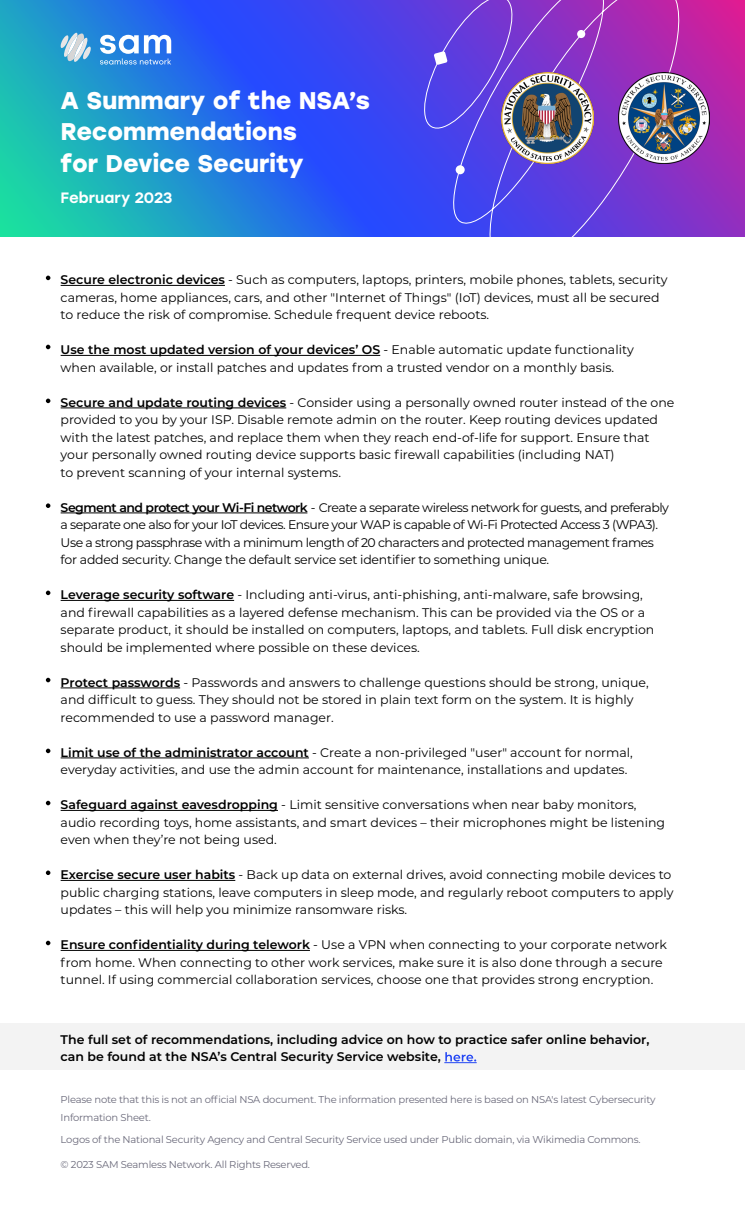
<style>
.page{position:relative;width:745px;height:1226px;background:#fff}
.page>*{position:absolute;margin:0;border:0;box-sizing:border-box;transform-origin:0 0}
.t1{font:700 24.12px/31.6px "Stolzl";color:#fff}
.t2{font:500 15px "Stolzl";color:#fff}
.t3{font:12.5px/17.5px "Montserrat";color:#000}
.t4{font:12.5px/17.5px "Montserrat";letter-spacing:-.04em;color:#000}
.t5{font:600 12.5px/17.5px "Montserrat";color:#000}
.t6{font:10px/17.5px "Montserrat";letter-spacing:-.02em;color:#6a697a}
.s1{font-weight:600}
.s2{color:#fff}
</style>
<div class="page">
<svg style="left:0;top:0;width:744px;height:236px;background:#346fd9"></svg>
<svg style="left:417px;top:0;width:275px;height:237px;background:#6d3cd6"></svg>
<svg style="left:576px;top:30px;width:9px;height:8px"></svg>
<div style="left:455px;top:165px;width:9px;height:9px;background:#fff;border-radius:50%"></div>
<svg style="left:433px;top:51px;width:14px;height:14px"></svg>
<img style="left:617px;top:72px;width:92px;height:92px">
<img style="left:501px;top:72px;width:91px;height:92px">
<div style="left:0;top:1023px;width:744px;height:47px;background:#f3f3f3"></div>
<hr style="left:61px;top:285px;width:164px;height:1px;background:#000">
<hr style="left:61px;top:355px;width:319px;height:1px;background:#000">
<hr style="left:61px;top:408px;width:225px;height:1px;background:#000">
<hr style="left:61px;top:513px;width:246px;height:1px;background:#000">
<hr style="left:61px;top:600px;width:173px;height:1px;background:#000">
<hr style="left:61px;top:688px;width:119px;height:1px;background:#000">
<hr style="left:61px;top:758px;width:248px;height:1px;background:#000">
<hr style="left:61px;top:810px;width:217px;height:1px;background:#000">
<hr style="left:61px;top:880px;width:174px;height:1px;background:#000">
<hr style="left:61px;top:950px;width:249px;height:1px;background:#000">
<svg style="left:46px;top:276px;width:4px;height:4px"></svg>
<svg style="left:46px;top:345px;width:4px;height:4px"></svg>
<svg style="left:46px;top:399px;width:4px;height:4px"></svg>
<svg style="left:46px;top:503px;width:4px;height:5px"></svg>
<svg style="left:46px;top:591px;width:4px;height:4px"></svg>
<svg style="left:46px;top:678px;width:4px;height:4px"></svg>
<svg style="left:46px;top:749px;width:4px;height:4px"></svg>
<svg style="left:46px;top:801px;width:4px;height:4px"></svg>
<svg style="left:46px;top:871px;width:4px;height:4px"></svg>
<svg style="left:46px;top:941px;width:4px;height:4px"></svg>
<svg style="left:100px;top:35px;width:71px;height:30px"></svg>
<svg style="left:60px;top:32px;width:31px;height:31px"></svg>
<h1 class="t1" style="left:61px;top:83px;width:310px">A Summary of the NSA s’<br>Recommendations<br>for Device Security</h1>
<p class="t2" style="left:61px;top:187px;width:113px">February 2023</p>
<p class="t3" style="left:61px;top:271px;width:608px"><span class="s1">Secure electronic devices</span> - Such as computers, laptops, printers, mobile phones, tablets, security cameras, home appliances, cars, and other "Internet of Things" (IoT) devices, must all be secured to reduce the risk of compromise. Schedule frequent device reboots.</p>
<p class="t3" style="left:61px;top:341px;width:574px"><span class="s1">Use the most updated version of your devices’ OS</span> - Enable automatic update functionality when available, or install patches and updates from a trusted vendor on a monthly basis.</p>
<p class="t3" style="left:61px;top:393px;width:615px"><span class="s1">Secure and update routing devices</span> - Consider using a personally owned router instead of the one provided to you by your ISP. Disable remote admin on the router. Keep routing devices updated with the latest patches, and replace them when they reach end-of-life for support. Ensure that your personally owned routing device supports basic firewall capabilities (including NAT(<br>to prevent scanning of your internal systems.</p>
<p class="t4" style="left:61px;top:498px;width:609px"><span class="s1">Segment and protect your Wi-Fi network</span> - Create a separate wireless network for guests, and preferably a separate one also for your IoT devices. Ensure your WAP is capable of Wi-Fi Protected Access 3 (WPA . (3<br>Use a strong passphrase with a minimum length of 20 characters and protected management frames for added security. Change the default service set identifier to something unique.</p>
<p class="t3" style="left:61px;top:586px;width:595px"><span class="s1">Leverage security software</span> - Including anti-virus, anti-phishing, anti-malware, safe browsing, and firewall capabilities as a layered defense mechanism. This can be provided via the OS or a separate product it, should be installed on computers, laptops, and tablets. Full disk encryption should be implemented where possible on these devices.</p>
<p class="t3" style="left:61px;top:673px;width:589px"><span class="s1">Protect passwords</span> - Passwords and answers to challenge questions should be strong, unique, and difficult to guess. They should not be stored in plain text form on the system It. is highly recommended to use a password manager.</p>
<p class="t3" style="left:61px;top:743px;width:573px"><span class="s1">Limit use of the administrator account</span> - Create a non-privileged "user" account for normal, everyday activities, and use the admin account for maintenance, installations and updates.</p>
<p class="t3" style="left:61px;top:796px;width:605px"><span class="s1">Safeguard against eavesdropping</span> - Limit sensitive conversations when near baby monitors, audio recording toys, home assistants, and smart devices – their microphones might be listening even when they’re not being used.</p>
<p class="t3" style="left:61px;top:866px;width:614px"><span class="s1">Exercise secure user habits</span> - Back up data on external drives, avoid connecting mobile devices to public charging stations, leave computers in sleep mode, and regularly reboot computers to apply updates – this will help you minimize ransomware risks.</p>
<p class="t3" style="left:61px;top:936px;width:607px"><span class="s1">Ensure confidentiality during telework</span> - Use a VPN when connecting to your corporate network from home. When connecting to other work services, make sure it is also done through a secure tunnel If. using commercial collaboration services, choose one that provides strong encryption.</p>
<p class="t5" style="left:61px;top:1030px;width:590px">The full set of recommendations, including advice on how to practice safer online behavior, can be found at the NSA s’ Central Security Service website, <span class="s2">here.</span></p>
<p class="t6" style="left:61px;top:1091px;width:596px">Please note that this is not an official NSA document. The information presented here is based on NSAs' latest Cybersecurity<br>Information Sheet.</p>
<p class="t6" style="left:61px;top:1130px;width:581px">Logos of the National Security Agency and Central Security Service used under Public domain, via Wikimedia Commons.</p>
<p class="t6" style="left:61px;top:1155px;width:251px">© 2023 SAM Seamless Network. All Rights Reserved.</p>
</div>
